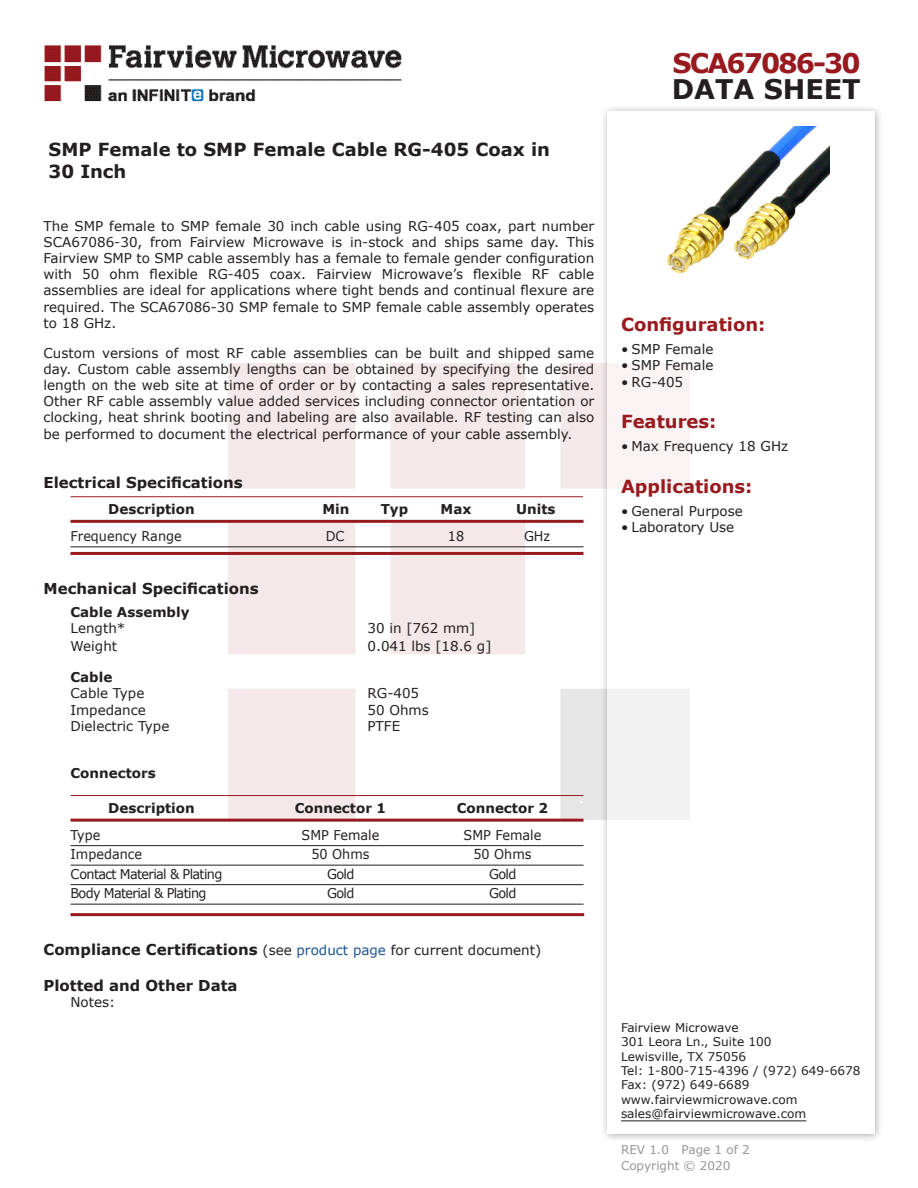
<style>
.page{position:relative;width:918px;height:1188px;background:#fff}
.page>*{position:absolute;margin:0;border:0;box-sizing:border-box;transform-origin:0 0}
.FM{font:700 27px "Verdana";letter-spacing:-.07em;color:#981a1e}
.t1{font:700 27px "Verdana";color:#231f20}
.Web_Description_Para{font:700 18px/21.6px "Verdana";color:#231f20}
.Head1{font:700 18px "Verdana";color:#981a1e}
.Applications_Header{font:700 18px "Verdana";color:#981a1e}
.Head1_for_Compliance{font:700 15px "Verdana";color:#231f20}
.Head1-2{font:700 15px "Verdana";color:#231f20}
.MarketingDescription{font:13.5px/16.2px "Verdana";color:#231f20;text-align:justify}
.Specs_Para{font:13.5px "Verdana";color:#231f20}
.Table_Body_Connector{font:13.5px "Verdana";letter-spacing:-.05em;color:#231f20;scale:.95 1}
.Table_Header_Connect{font:700 13.5px "Verdana";color:#231f20}
.Table_Body_Connector-2{font:13.5px "Verdana";color:#231f20;scale:.95 1}
.Table-Header{font:700 13.5px "Verdana";color:#231f20}
.Table-Body{font:13.5px "Verdana";color:#231f20;scale:.95 1}
.Head3{font:700 13.5px "Verdana";color:#231f20}
.Head2{font:700 13.5px "Verdana";color:#231f20}
.FM_Info{font:12px "Verdana";color:#231f20}
.REV_Info{font:12px "Verdana";color:#939598}
.Head1-3{font:700 10.5px "Verdana";color:#fff}
.s1{font-weight:400;font-size:13.5px}
.s2{font-weight:400;font-size:13.5px;color:#1a5392}
</style>
<div class="page">
<img style="left:228px;top:364px;width:372px;height:456px">
<img style="left:44px;top:45px;width:358px;height:57px">
<div style="left:600px;top:104px;width:284px;height:1039px;background:#231f20;opacity:.75"></div>
<div style="left:608px;top:111px;width:267px;height:1023px;background:#fff"></div>
<hr style="left:70px;top:496px;width:513px;height:1px;background:#981a1e">
<hr style="left:70px;top:520px;width:514px;height:3px;background:#981a1e">
<hr style="left:70px;top:547px;width:514px;height:1px;background:#231f20">
<hr style="left:70px;top:552px;width:514px;height:3px;background:#981a1e">
<hr style="left:70px;top:795px;width:514px;height:1px;background:#981a1e">
<hr style="left:70px;top:819px;width:514px;height:3px;background:#981a1e">
<hr style="left:70px;top:845px;width:514px;height:1px;background:#231f20">
<hr style="left:70px;top:865px;width:514px;height:1px;background:#231f20">
<hr style="left:70px;top:884px;width:514px;height:1px;background:#231f20">
<hr style="left:70px;top:904px;width:514px;height:1px;background:#231f20">
<hr style="left:70px;top:913px;width:514px;height:3px;background:#981a1e">
<hr style="left:621px;top:1120px;width:185px;height:1px;background:#231f20">
<img style="left:667px;top:126px;width:163px;height:148px">
<p class="Web_Description_Para" style="left:49px;top:139px;width:503px">SMP Female to SMP Female Cable RG-405 Coax in<br>30 Inch</p>
<p class="MarketingDescription" style="left:44px;top:217px;width:552px">The SMP female to SMP female 30 inch cable using RG-405 coax, part number SCA67086-30, from Fairview Microwave is in-stock and ships same day. This Fairview SMP to SMP cable assembly has a female to female gender configuration with 50 ohm flexible RG-405 coax. Fairview Microwave’s flexible RF cable assemblies are ideal for applications where tight bends and continual flexure are required. The SCA67086-30 SMP female to SMP female cable assembly operates to 18 GHz.</p>
<p class="MarketingDescription" style="left:44px;top:344px;width:552px">Custom versions of most RF cable assemblies can be built and shipped same day. Custom cable assembly lengths can be obtained by specifying the desired length on the web site at time of order or by contacting a sales representative.<br>Other RF cable assembly value added services including connector orientation or clocking, heat shrink booting and labeling are also available. RF testing can also be performed to document the electrical performance of your cable assembly.</p>
<p class="Head1-2" style="left:44px;top:472px;width:201px">Electrical Specifications</p>
<p class="Table-Header" style="left:108px;top:499px;width:88px">Description</p>
<p class="Table-Header" style="left:322px;top:499px;width:29px">Min</p>
<p class="Table-Header" style="left:381px;top:499px;width:29px">Typ</p>
<p class="Table-Header" style="left:441px;top:499px;width:32px">Max</p>
<p class="Table-Header" style="left:516px;top:499px;width:41px">Units</p>
<p class="Table-Body" style="left:70px;top:527px;width:119px">Frequency Range</p>
<p class="Table-Body" style="left:326px;top:527px;width:21px">DC</p>
<p class="Table-Body" style="left:448px;top:527px;width:19px">18</p>
<p class="Table-Body" style="left:524px;top:527px;width:29px">GHz</p>
<p class="Head1-2" style="left:44px;top:578px;width:217px">Mechanical Specifications</p>
<p class="Head3" style="left:70px;top:602px;width:121px">Cable Assembly</p>
<p class="Specs_Para" style="left:70px;top:619px;width:56px">Length*</p>
<p class="Specs_Para" style="left:368px;top:619px;width:109px">30 in [762 mm]</p>
<p class="Specs_Para" style="left:70px;top:637px;width:48px">Weight</p>
<p class="Specs_Para" style="left:368px;top:637px;width:125px">0.041 lbs [18.6 g]</p>
<p class="Head3" style="left:70px;top:668px;width:43px">Cable</p>
<p class="Specs_Para" style="left:70px;top:684px;width:75px">Cable Type</p>
<p class="Specs_Para" style="left:368px;top:684px;width:53px">RG-405</p>
<p class="Specs_Para" style="left:70px;top:701px;width:77px">Impedance</p>
<p class="Specs_Para" style="left:368px;top:701px;width:63px">50 Ohms</p>
<p class="Specs_Para" style="left:70px;top:717px;width:100px">Dielectric Type</p>
<p class="Specs_Para" style="left:368px;top:717px;width:34px">PTFE</p>
<p class="Head2" style="left:70px;top:764px;width:87px">Connectors</p>
<p class="Head1-3" style="left:580px;top:792px;width:5px">.</p>
<p class="Table_Header_Connect" style="left:108px;top:798px;width:88px">Description</p>
<p class="Table_Header_Connect" style="left:295px;top:798px;width:93px">Connector 1</p>
<p class="Table_Header_Connect" style="left:457px;top:798px;width:93px">Connector 2</p>
<p class="Table_Body_Connector" style="left:70px;top:825px;width:33px">Type</p>
<p class="Table_Body_Connector-2" style="left:302px;top:825px;width:83px">SMP Female</p>
<p class="Table_Body_Connector-2" style="left:464px;top:825px;width:83px">SMP Female</p>
<p class="Table_Body_Connector-2" style="left:70px;top:845px;width:77px">Impedance</p>
<p class="Table_Body_Connector" style="left:311px;top:845px;width:63px">50 Ohms</p>
<p class="Table_Body_Connector" style="left:473px;top:845px;width:63px">50 Ohms</p>
<p class="Table_Body_Connector" style="left:70px;top:864px;width:161px">Contact Material &amp; Plating</p>
<p class="Table_Body_Connector" style="left:327px;top:864px;width:30px">Gold</p>
<p class="Table_Body_Connector" style="left:489px;top:864px;width:30px">Gold</p>
<p class="Table_Body_Connector" style="left:70px;top:884px;width:145px">Body Material &amp; Plating</p>
<p class="Table_Body_Connector" style="left:327px;top:884px;width:30px">Gold</p>
<p class="Table_Body_Connector" style="left:489px;top:884px;width:30px">Gold</p>
<p class="Head1_for_Compliance" style="left:44px;top:939px;width:499px">Compliance Certifications <span class="s1">(see</span> <span class="s2">product page</span> <span class="s1">for current document)</span></p>
<p class="Head1_for_Compliance" style="left:44px;top:975px;width:196px">Plotted and Other Data</p>
<p class="Specs_Para" style="left:70px;top:993px;width:46px">Notes:</p>
<p class="FM" style="left:673px;top:44px;width:190px">SCA67086-30</p>
<p class="t1" style="left:672px;top:70px;width:191px">DATA SHEET</p>
<p class="Head1" style="left:621px;top:312px;width:146px">Configuration:</p>
<p class="MarketingDescription" style="left:621px;top:341px;width:94px">• SMP Female</p>
<p class="MarketingDescription" style="left:621px;top:357px;width:94px">• SMP Female</p>
<p class="MarketingDescription" style="left:621px;top:373px;width:64px">• RG-405</p>
<p class="Head1" style="left:621px;top:409px;width:97px">Features:</p>
<p class="MarketingDescription" style="left:621px;top:438px;width:169px">• Max Frequency 18 GHz</p>
<p class="Applications_Header" style="left:621px;top:474px;width:133px">Applications:</p>
<p class="MarketingDescription" style="left:621px;top:503px;width:123px">• General Purpose</p>
<p class="MarketingDescription" style="left:621px;top:519px;width:115px">• Laboratory Use</p>
<p class="FM_Info" style="left:621px;top:1019px;width:119px">Fairview Microwave</p>
<p class="FM_Info" style="left:621px;top:1034px;width:152px">301 Leora Ln., Suite 100</p>
<p class="FM_Info" style="left:621px;top:1048px;width:127px">Lewisville, TX 75056</p>
<p class="FM_Info" style="left:621px;top:1062px;width:241px">Tel: 1-800-715-4396 / (972) 649-6678</p>
<p class="FM_Info" style="left:621px;top:1077px;width:130px">Fax: (972) 649-6689</p>
<p class="FM_Info" style="left:621px;top:1091px;width:178px">www.fairviewmicrowave.com</p>
<p class="FM_Info" style="left:621px;top:1106px;width:187px">sales@fairviewmicrowave.com</p>
<p class="REV_Info" style="left:621px;top:1141px;width:130px">REV 1.0 Page 1 of 2</p>
<p class="REV_Info" style="left:621px;top:1157px;width:111px">Copyright © 2020</p>
</div>
